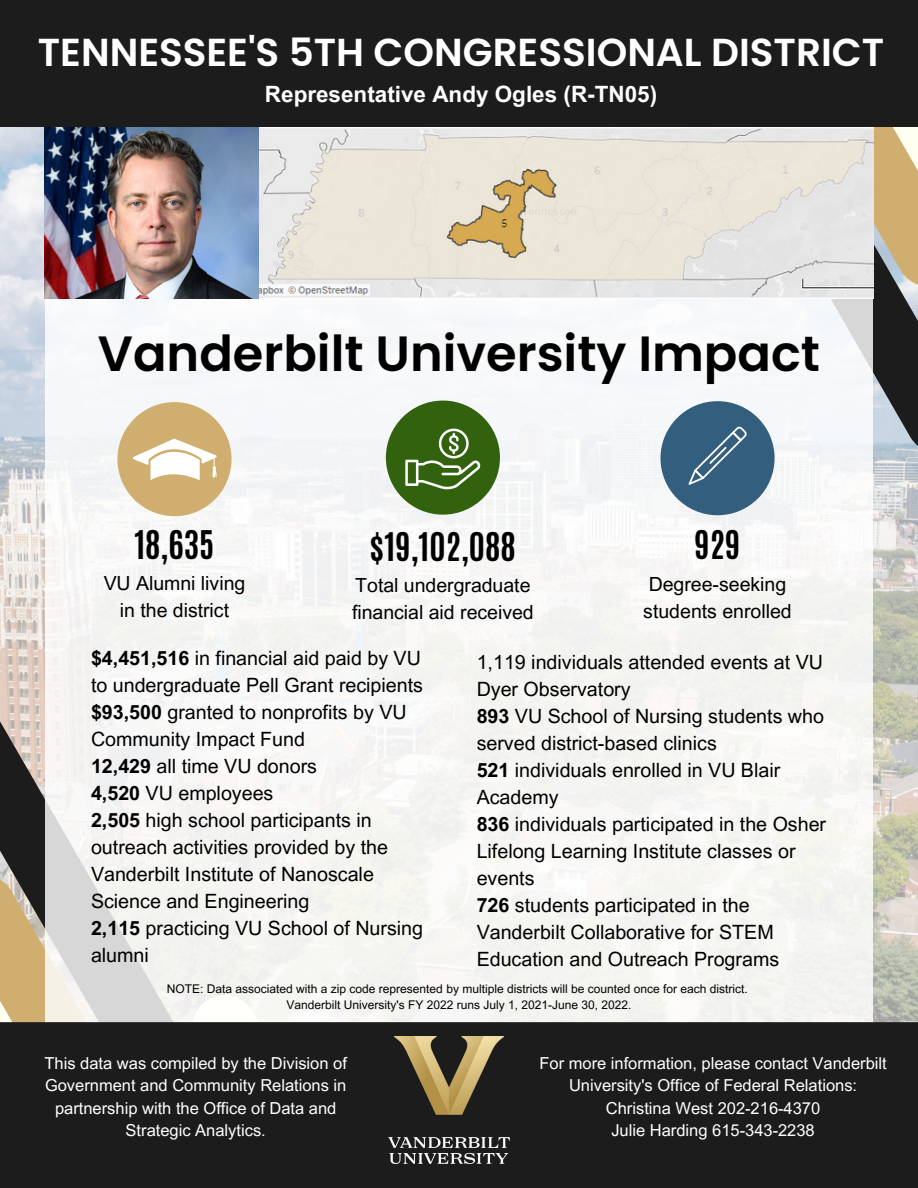
<style>
.page{position:relative;width:918px;height:1188px;background:#fff}
.page>*{position:absolute;margin:0;border:0;box-sizing:border-box;transform-origin:0 0}
.t1{font:600 49.5px "Poppins";color:#000}
.t2{font:600 39px "Poppins";color:#fff}
.t3{font:700 33px "Antonio";color:#000}
.t4{font:700 22.5px "Arial MT Pro";color:#fff}
.t5{font:19.65px/27px "Arial MT Pro";color:#000}
.t6{font:19.5px/27px "Arial MT Pro";color:#000}
.t7{font:16.5px/22.5px "Arial MT Pro";color:#fff;text-align:center}
.t8{font:12px "Arial MT Pro";color:#000}
.s1{font-weight:700}
</style>
<div class="page">
<img style="left:0;top:127px;width:918px;height:895px">
<svg style="left:873px;top:127px;width:45px;height:331px;background:#8b8270"></svg>
<div style="left:0;top:0;width:918px;height:127px;background:#1c1c1c"></div>
<svg style="left:0;top:704px;width:45px;height:318px;background:#897a63"></svg>
<div style="left:45px;top:298px;width:828px;height:724px;background:#f6f6f5"></div>
<div style="left:117px;top:402px;width:115px;height:114px;background:#cfae70;border-radius:50%"></div>
<svg style="left:133px;top:439px;width:84px;height:41px"></svg>
<div style="left:660px;top:401px;width:115px;height:114px;background:#345e7d;border-radius:50%"></div>
<svg style="left:689px;top:427px;width:58px;height:58px"></svg>
<div style="left:386px;top:401px;width:114px;height:114px;background:#32620e;border-radius:50%"></div>
<svg style="left:405px;top:429px;width:76px;height:60px"></svg>
<div style="left:0;top:1022px;width:918px;height:166px;background:#1c1c1c"></div>
<img style="left:388px;top:1037px;width:122px;height:127px">
<img style="left:45px;top:127px;width:215px;height:171px">
<img style="left:260px;top:127px;width:613px;height:171px">
<p class="t2" style="left:38px;top:25px;width:848px">TENNESSEE'S 5TH CONGRESSIONAL DISTRICT</p>
<p class="t4" style="left:265px;top:86px;width:394px">Representative Andy Ogles (R-TN05)</p>
<p class="t1" style="left:98px;top:319px;width:724px">Vanderbilt University Impact</p>
<p class="t3" style="left:134px;top:522px;width:82px">18,635</p>
<p class="t6" style="left:104px;top:572px;width:143px;text-align:center">VU Alumni living in the district</p>
<p class="t3" style="left:370px;top:524px;width:147px">$19,102,088</p>
<p class="t6" style="left:352px;top:574px;width:183px">Total undergraduate financial aid received</p>
<p class="t3" style="left:695px;top:522px;width:47px">929</p>
<p class="t6" style="left:643px;top:573px;width:150px">Degree-seeking students enrolled</p>
<p class="t5" style="left:91px;top:647px;width:334px"><span class="s1">$4,451,516</span> in financial aid paid by VU to undergraduate Pell Grant recipients</p>
<p class="t5" style="left:91px;top:701px;width:317px"><span class="s1">$93,500</span> granted to nonprofits by VU<br>Community Impact Fund</p>
<p class="t5" style="left:91px;top:755px;width:228px"><span class="s1">12,429</span> all time VU donors</p>
<p class="t5" style="left:91px;top:782px;width:184px"><span class="s1">4,520</span> VU employees</p>
<p class="t5" style="left:91px;top:809px;width:299px"><span class="s1">2,505</span> high school participants in outreach activities provided by the<br>Vanderbilt Institute of Nanoscale<br>Science and Engineering</p>
<p class="t5" style="left:91px;top:917px;width:334px"><span class="s1">2,115</span> practicing VU School of Nursing alumni</p>
<p class="t5" style="left:477px;top:651px;width:348px">1,119 individuals attended events at VU<br>Dyer Observatory</p>
<p class="t5" style="left:477px;top:705px;width:349px"><span class="s1">893</span> VU School of Nursing students who served district-based clinics</p>
<p class="t5" style="left:477px;top:759px;width:305px"><span class="s1">521</span> individuals enrolled in VU Blair<br>Academy</p>
<p class="t5" style="left:477px;top:813px;width:351px"><span class="s1">836</span> individuals participated in the Osher<br>Lifelong Learning Institute classes or events</p>
<p class="t5" style="left:477px;top:894px;width:304px"><span class="s1">726</span> students participated in the<br>Vanderbilt Collaborative for STEM<br>Education and Outreach Programs</p>
<p class="t8" style="left:167px;top:985px;width:582px">NOTE: Data associated with a zip code represented by multiple districts will be counted once for each district.</p>
<p class="t8" style="left:286px;top:1001px;width:347px">Vanderbilt University's FY 2022 runs July 1, 2021-June 30, 2022.</p>
<p class="t7" style="left:45px;top:1054px;width:304px">This data was compiled by the Division of Government and Community Relations in partnership with the Office of Data and Strategic Analytics.</p>
<p class="t7" style="left:539px;top:1054px;width:349px">For more information, please contact Vanderbilt<br>University's Office of Federal Relations:</p>
<p class="t7" style="left:606px;top:1099px;width:216px">Christina West 202-216-4370</p>
<p class="t7" style="left:611px;top:1121px;width:205px">Julie Harding 615-343-2238</p>
</div>
